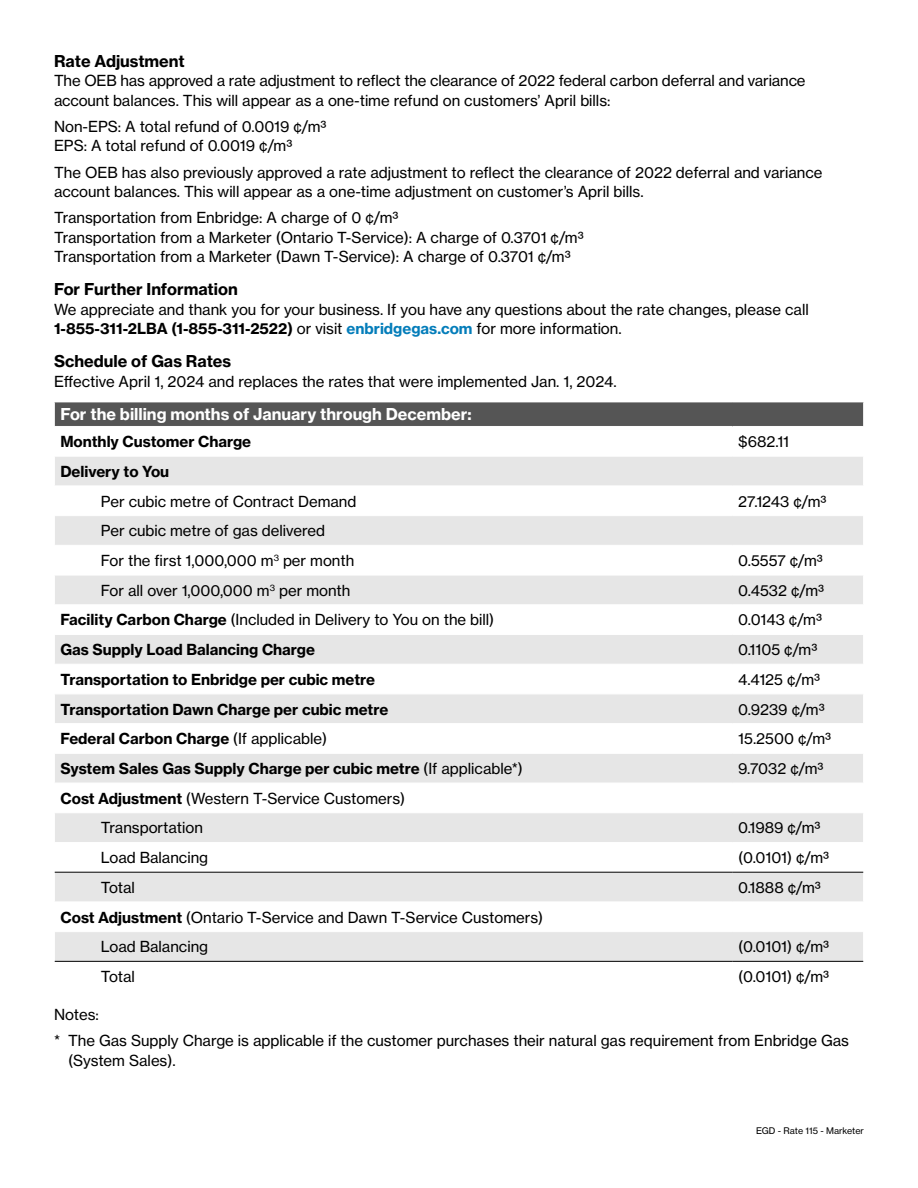
<style>
.page{position:relative;width:918px;height:1188px;background:#fff}
.page>*{position:absolute;margin:0;border:0;box-sizing:border-box;transform-origin:0 0}
.Heading{font:16.2px "N Haas Grotesk TX Std 75 Bd";color:#000}
.Table_Heading{font:16.2px "N Haas Grotesk TX Std 75 Bd";color:#fff}
.Body{font:15px/19.5px "N Haas Grotesk TX Std 55 Rg";color:#000}
.Body-2{font:15px "N Haas Grotesk TX Std 75 Bd";color:#000}
.Body-3{font:9px "N Haas Grotesk TX Std 55 Rg";color:#000}
.s1{font-family:"N Haas Grotesk TX Std 75 Bd"}
.s2{font-family:"N Haas Grotesk TX Std 75 Bd";color:#047dba}
.s3{font-family:"N Haas Grotesk TX Std 55 Rg"}
</style>
<div class="page">
<div style="left:54px;top:402px;width:810px;height:24px;background:#555"></div>
<svg style="left:55px;top:457px;width:808px;height:504px;fill:#e6e6e6"></svg>
<hr style="left:54px;top:402px;width:405px;height:1px;background:#fff">
<hr style="left:459px;top:402px;width:273px;height:1px;background:#fff">
<hr style="left:732px;top:402px;width:132px;height:1px;background:#fff">
<hr style="left:732px;top:486px;width:132px;height:1px;background:#fff">
<hr style="left:732px;top:515px;width:132px;height:1px;background:#fff">
<hr style="left:732px;top:545px;width:132px;height:1px;background:#fff">
<hr style="left:732px;top:575px;width:132px;height:1px;background:#fff">
<hr style="left:732px;top:604px;width:132px;height:1px;background:#fff">
<hr style="left:732px;top:634px;width:132px;height:1px;background:#fff">
<hr style="left:732px;top:664px;width:132px;height:1px;background:#fff">
<hr style="left:54px;top:486px;width:405px;height:1px;background:#fff">
<hr style="left:459px;top:486px;width:273px;height:1px;background:#fff">
<hr style="left:54px;top:515px;width:405px;height:1px;background:#fff">
<hr style="left:459px;top:515px;width:273px;height:1px;background:#fff">
<hr style="left:54px;top:545px;width:405px;height:1px;background:#fff">
<hr style="left:459px;top:545px;width:273px;height:1px;background:#fff">
<hr style="left:54px;top:575px;width:405px;height:1px;background:#fff">
<hr style="left:459px;top:575px;width:273px;height:1px;background:#fff">
<hr style="left:54px;top:604px;width:405px;height:1px;background:#fff">
<hr style="left:459px;top:604px;width:273px;height:1px;background:#fff">
<hr style="left:54px;top:634px;width:405px;height:1px;background:#fff">
<hr style="left:459px;top:634px;width:273px;height:1px;background:#fff">
<hr style="left:54px;top:664px;width:405px;height:1px;background:#fff">
<hr style="left:459px;top:664px;width:273px;height:1px;background:#fff">
<hr style="left:54px;top:694px;width:405px;height:1px;background:#fff">
<hr style="left:459px;top:694px;width:273px;height:1px;background:#fff">
<hr style="left:54px;top:723px;width:405px;height:1px;background:#fff">
<hr style="left:459px;top:723px;width:273px;height:1px;background:#fff">
<hr style="left:732px;top:694px;width:132px;height:1px;background:#fff">
<hr style="left:732px;top:723px;width:132px;height:1px;background:#fff">
<hr style="left:54px;top:753px;width:405px;height:1px;background:#fff">
<hr style="left:459px;top:753px;width:273px;height:1px;background:#fff">
<hr style="left:54px;top:783px;width:405px;height:1px;background:#fff">
<hr style="left:459px;top:783px;width:273px;height:1px;background:#fff">
<hr style="left:54px;top:812px;width:405px;height:1px;background:#fff">
<hr style="left:459px;top:812px;width:273px;height:1px;background:#fff">
<hr style="left:54px;top:842px;width:405px;height:1px;background:#fff">
<svg style="left:54px;top:402px;width:1px;height:470px"></svg>
<hr style="left:459px;top:842px;width:273px;height:1px;background:#fff">
<hr style="left:54px;top:902px;width:405px;height:1px;background:#fff">
<hr style="left:459px;top:902px;width:273px;height:1px;background:#fff">
<hr style="left:54px;top:931px;width:405px;height:1px;background:#fff">
<hr style="left:459px;top:931px;width:273px;height:1px;background:#fff">
<hr style="left:732px;top:753px;width:132px;height:1px;background:#fff">
<hr style="left:732px;top:783px;width:132px;height:1px;background:#fff">
<hr style="left:732px;top:812px;width:132px;height:1px;background:#fff">
<hr style="left:732px;top:842px;width:132px;height:1px;background:#fff">
<svg style="left:863px;top:402px;width:1px;height:470px"></svg>
<hr style="left:732px;top:902px;width:132px;height:1px;background:#fff">
<hr style="left:732px;top:931px;width:132px;height:1px;background:#fff">
<hr style="left:55px;top:961px;width:404px;height:1px;background:#000">
<hr style="left:459px;top:961px;width:273px;height:1px;background:#000">
<hr style="left:732px;top:961px;width:131px;height:1px;background:#000">
<hr style="left:55px;top:872px;width:404px;height:1px;background:#000">
<hr style="left:459px;top:872px;width:273px;height:1px;background:#000">
<hr style="left:732px;top:872px;width:131px;height:1px;background:#000">
<p class="Heading" style="left:54px;top:50px;width:132px">Rate Adjustment</p>
<p class="Body" style="left:54px;top:71px;width:753px">The OEB has approved a rate adjustment to reflect the clearance of 2022 federal carbon deferral and variance account balances. This will appear as a one-time refund on customers’ April bills:</p>
<p class="Body" style="left:54px;top:117px;width:274px">Non-EPS: A total refund of 0.0019 ¢/m³</p>
<p class="Body" style="left:54px;top:136px;width:240px">EPS: A total refund of 0.0019 ¢/m³</p>
<p class="Body" style="left:54px;top:162px;width:770px">The OEB has also previously approved a rate adjustment to reflect the clearance of 2022 deferral and variance account balances. This will appear as a one-time adjustment on customer’s April bills.</p>
<p class="Body" style="left:54px;top:208px;width:346px">Transportation from Enbridge: A charge of 0 ¢/m³</p>
<p class="Body" style="left:54px;top:228px;width:531px">Transportation from a Marketer (Ontario T-Service): A charge of 0.3701 ¢/m³</p>
<p class="Body" style="left:54px;top:247px;width:518px">Transportation from a Marketer (Dawn T-Service): A charge of 0.3701 ¢/m³</p>
<p class="Heading" style="left:54px;top:279px;width:185px">For Further Information</p>
<p class="Body" style="left:54px;top:299px;width:756px">We appreciate and thank you for your business. If you have any questions about the rate changes, please call<br><span class="s1">1-855-311-2LBA (1-855-311-2522)</span> or visit <span class="s2">enbridgegas.com</span> for more information.</p>
<p class="Heading" style="left:54px;top:351px;width:179px">Schedule of Gas Rates</p>
<p class="Body" style="left:54px;top:371px;width:564px">Effective April 1, 2024 and replaces the rates that were implemented Jan. 1, 2024.</p>
<p class="Table_Heading" style="left:60px;top:404px;width:413px">For the billing months of January through December:</p>
<p class="Body-2" style="left:60px;top:432px;width:192px">Monthly Customer Charge</p>
<p class="Body" style="left:738px;top:432px;width:52px">$682.11</p>
<p class="Body-2" style="left:60px;top:462px;width:110px">Delivery to You</p>
<p class="Body" style="left:101px;top:491px;width:257px">Per cubic metre of Contract Demand</p>
<p class="Body" style="left:738px;top:491px;width:90px">27.1243 ¢/m³</p>
<p class="Body" style="left:101px;top:521px;width:226px">Per cubic metre of gas delivered</p>
<p class="Body" style="left:101px;top:551px;width:255px">For the first 1,000,000 m<sup>3</sup> per month</p>
<p class="Body" style="left:738px;top:551px;width:86px">0.5557 ¢/m³</p>
<p class="Body" style="left:101px;top:581px;width:251px">For all over 1,000,000 m<sup>3</sup> per month</p>
<p class="Body" style="left:738px;top:581px;width:87px">0.4532 ¢/m³</p>
<p class="Body" style="left:60px;top:610px;width:435px"><span class="s1">Facility Carbon Charge</span> (Included in Delivery to You on the bill)</p>
<p class="Body" style="left:738px;top:610px;width:85px">0.0143 ¢/m³</p>
<p class="Body-2" style="left:60px;top:640px;width:256px">Gas Supply Load Balancing Charge</p>
<p class="Body" style="left:738px;top:640px;width:81px">0.1105 ¢/m³</p>
<p class="Body-2" style="left:60px;top:670px;width:316px">Transportation to Enbridge per cubic metre</p>
<p class="Body" style="left:738px;top:670px;width:83px">4.4125 ¢/m³</p>
<p class="Body-2" style="left:60px;top:700px;width:330px">Transportation Dawn Charge per cubic metre</p>
<p class="Body" style="left:738px;top:699px;width:88px">0.9239 ¢/m³</p>
<p class="Body-2" style="left:60px;top:729px;width:268px">Federal Carbon Charge <span class="s3">(If applicable)</span></p>
<p class="Body" style="left:738px;top:729px;width:94px">15.2500 ¢/m³</p>
<p class="Body-2" style="left:60px;top:759px;width:464px">System Sales Gas Supply Charge per cubic metre <span class="s3">(If applicable*)</span></p>
<p class="Body" style="left:738px;top:759px;width:87px">9.7032 ¢/m³</p>
<p class="Body" style="left:60px;top:789px;width:346px"><span class="s1">Cost Adjustment</span> (Western T-Service Customers)</p>
<p class="Body" style="left:101px;top:818px;width:104px">Transportation</p>
<p class="Body" style="left:738px;top:818px;width:84px">0.1989 ¢/m³</p>
<p class="Body" style="left:101px;top:848px;width:109px">Load Balancing</p>
<p class="Body" style="left:738px;top:848px;width:92px">(0.0101) ¢/m³</p>
<p class="Body" style="left:101px;top:878px;width:36px">Total</p>
<p class="Body" style="left:738px;top:878px;width:84px">0.1888 ¢/m³</p>
<p class="Body" style="left:60px;top:907px;width:485px"><span class="s1">Cost Adjustment</span> (Ontario T-Service and Dawn T-Service Customers)</p>
<p class="Body" style="left:101px;top:937px;width:109px">Load Balancing</p>
<p class="Body" style="left:738px;top:937px;width:92px">(0.0101) ¢/m³</p>
<p class="Body" style="left:101px;top:967px;width:36px">Total</p>
<p class="Body" style="left:738px;top:967px;width:92px">(0.0101) ¢/m³</p>
<p class="Body" style="left:54px;top:1005px;width:46px">Notes:</p>
<p class="Body" style="left:68px;top:1031px;width:782px;text-indent:-14px">* The Gas Supply Charge is applicable if the customer purchases their natural gas requirement from Enbridge Gas (System Sales).</p>
<p class="Body-3" style="left:756px;top:1125px;width:109px">EGD - Rate 115 - Marketer</p>
</div>
